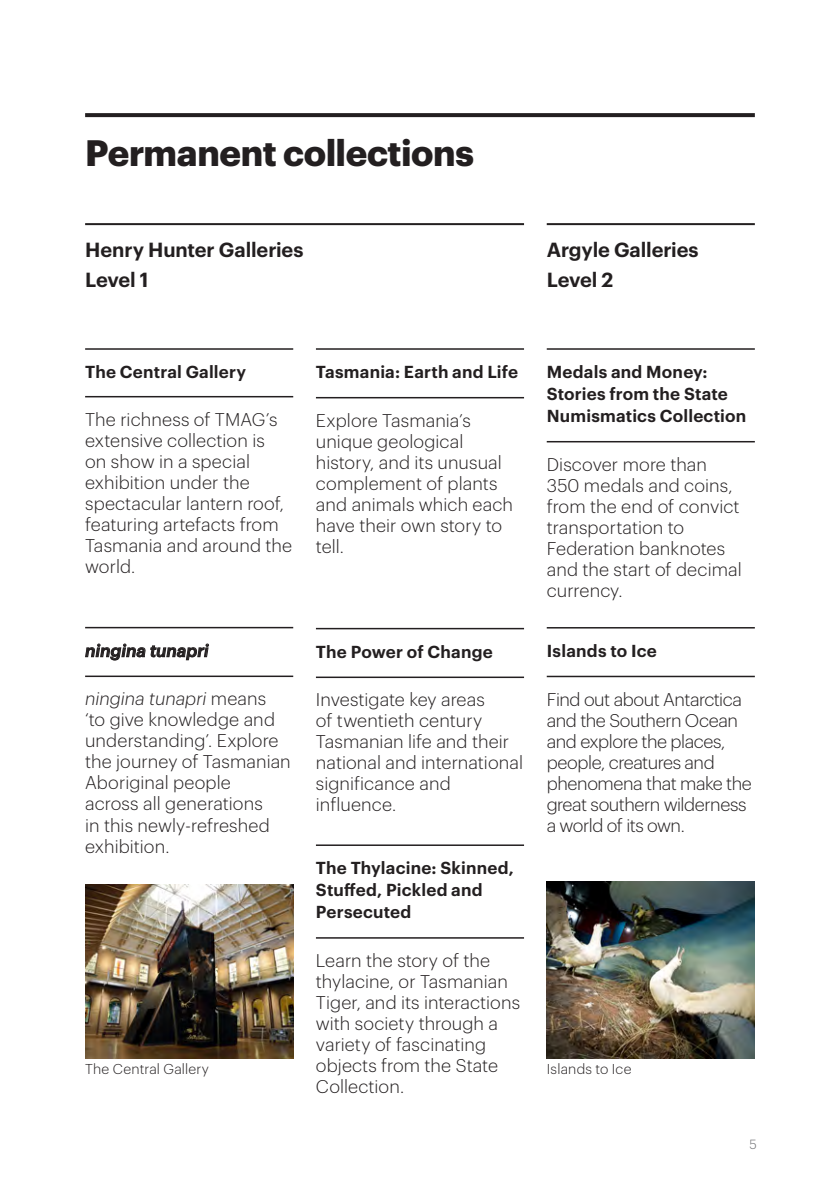
<style>
.page{position:relative;width:840px;height:1191px;background:#fff}
.page>*{position:absolute;margin:0;border:0;box-sizing:border-box;transform-origin:0 0}
.Internal_heading{font:700 36px "Graphik";letter-spacing:-.01em;color:#231f20}
.Internal_subheading{font:600 20px/30px "Graphik";letter-spacing:-.005em;color:#231f20}
.body_2{font:300 18px/21px "Graphik";letter-spacing:.005em;color:#231f20}
.body_2-2{font:300 18px/21px "Graphik";letter-spacing:-.025em;color:#231f20}
.Exhibition_Title{font:600 17px/22px "Graphik";letter-spacing:.01em;color:#231f20}
.Exhibition_Title-2{font:italic 500 17px "Graphik";letter-spacing:.005em;color:#231f20}
.Photo_credit{font:300 14px "Graphik";letter-spacing:.02em;color:#231f20}
.t1{font:300 13px "Graphik";color:#6c6d70}
.s1{font-style:italic}
</style>
<div class="page">
<svg style="left:85px;top:113px;width:669px;height:4px;fill:#231f20"></svg>
<hr style="left:85px;top:348px;width:208px;height:2px;background:#231f20">
<hr style="left:85px;top:396px;width:208px;height:1px;background:#231f20">
<hr style="left:85px;top:627px;width:208px;height:1px;background:#231f20">
<hr style="left:85px;top:675px;width:208px;height:2px;background:#231f20">
<svg style="left:85px;top:643px;width:124px;height:17px"></svg>
<hr style="left:316px;top:348px;width:207px;height:2px;background:#231f20">
<hr style="left:316px;top:397px;width:207px;height:1px;background:#231f20">
<hr style="left:316px;top:628px;width:207px;height:1px;background:#231f20">
<hr style="left:316px;top:676px;width:207px;height:2px;background:#231f20">
<hr style="left:316px;top:844px;width:207px;height:2px;background:#231f20">
<hr style="left:316px;top:937px;width:207px;height:1px;background:#231f20">
<hr style="left:546px;top:348px;width:208px;height:2px;background:#231f20">
<hr style="left:546px;top:441px;width:208px;height:1px;background:#231f20">
<hr style="left:546px;top:627px;width:208px;height:1px;background:#231f20">
<hr style="left:546px;top:675px;width:208px;height:2px;background:#231f20">
<img style="left:85px;top:884px;width:208px;height:174px">
<img style="left:546px;top:882px;width:208px;height:176px">
<hr style="left:85px;top:223px;width:438px;height:2px;background:#231f20">
<hr style="left:546px;top:223px;width:208px;height:2px;background:#231f20">
<p class="Internal_heading" style="left:85px;top:125px;width:390px">Permanent collections</p>
<p class="Internal_subheading" style="left:85px;top:233px;width:220px">Henry Hunter Galleries<br>Level 1</p>
<p class="Internal_subheading" style="left:546px;top:233px;width:153px">Argyle Galleries<br>Level 2</p>
<p class="Exhibition_Title" style="left:85px;top:359px;width:162px">The Central Gallery</p>
<p class="body_2" style="left:85px;top:407px;width:208px">The richness of TMAG’s extensive collection is<br>on show in a special exhibition under the spectacular lantern roof, featuring artefacts from<br>Tasmania and around the world.</p>
<p class="Exhibition_Title" style="left:316px;top:359px;width:204px">Tasmania: Earth and Life</p>
<p class="body_2" style="left:316px;top:408px;width:198px">Explore Tasmania’s unique geological history, and its unusual complement of plants and animals which each have their own story to tell.</p>
<p class="Exhibition_Title-2" style="left:85px;top:637px;width:125px">ningina tunapri</p>
<p class="body_2" style="left:85px;top:687px;width:207px"><span class="s1">ningina tunapri</span> means ‘to give knowledge and understanding’. Explore the journey of Tasmanian<br>Aboriginal people<br>across all generations<br>in this newly-refreshed exhibition.</p>
<p class="Exhibition_Title" style="left:316px;top:639px;width:178px">The Power of Change</p>
<p class="body_2" style="left:316px;top:688px;width:208px">Investigate key areas<br>of twentieth century<br>Tasmanian life and their national and international significance and influence.</p>
<p class="Exhibition_Title" style="left:546px;top:359px;width:201px">Medals and Money:<br>Stories from the State<br>Numismatics Collection</p>
<p class="body_2" style="left:546px;top:452px;width:196px">Discover more than<br>350 medals and coins, from the end of convict transportation to<br>Federation banknotes and the start of decimal currency.</p>
<p class="Exhibition_Title" style="left:546px;top:638px;width:111px">Islands to Ice</p>
<p class="body_2-2" style="left:546px;top:687px;width:206px">Find out about Antarctica and the Southern Ocean and explore the places, people, creatures and phenomena that make the great southern wilderness a world of its own.</p>
<p class="Exhibition_Title" style="left:316px;top:855px;width:199px">The Thylacine: Skinned,<br>Stuffed, Pickled and<br>Persecuted</p>
<p class="body_2" style="left:316px;top:948px;width:205px">Learn the story of the thylacine, or Tasmanian<br>Tiger, and its interactions with society through a variety of fascinating objects from the State<br>Collection.</p>
<p class="Photo_credit" style="left:85px;top:1058px;width:125px">The Central Gallery</p>
<p class="Photo_credit" style="left:546px;top:1058px;width:86px">Islands to Ice</p>
<p class="t1" style="left:749px;top:1134px;width:9px">5</p>
</div>
